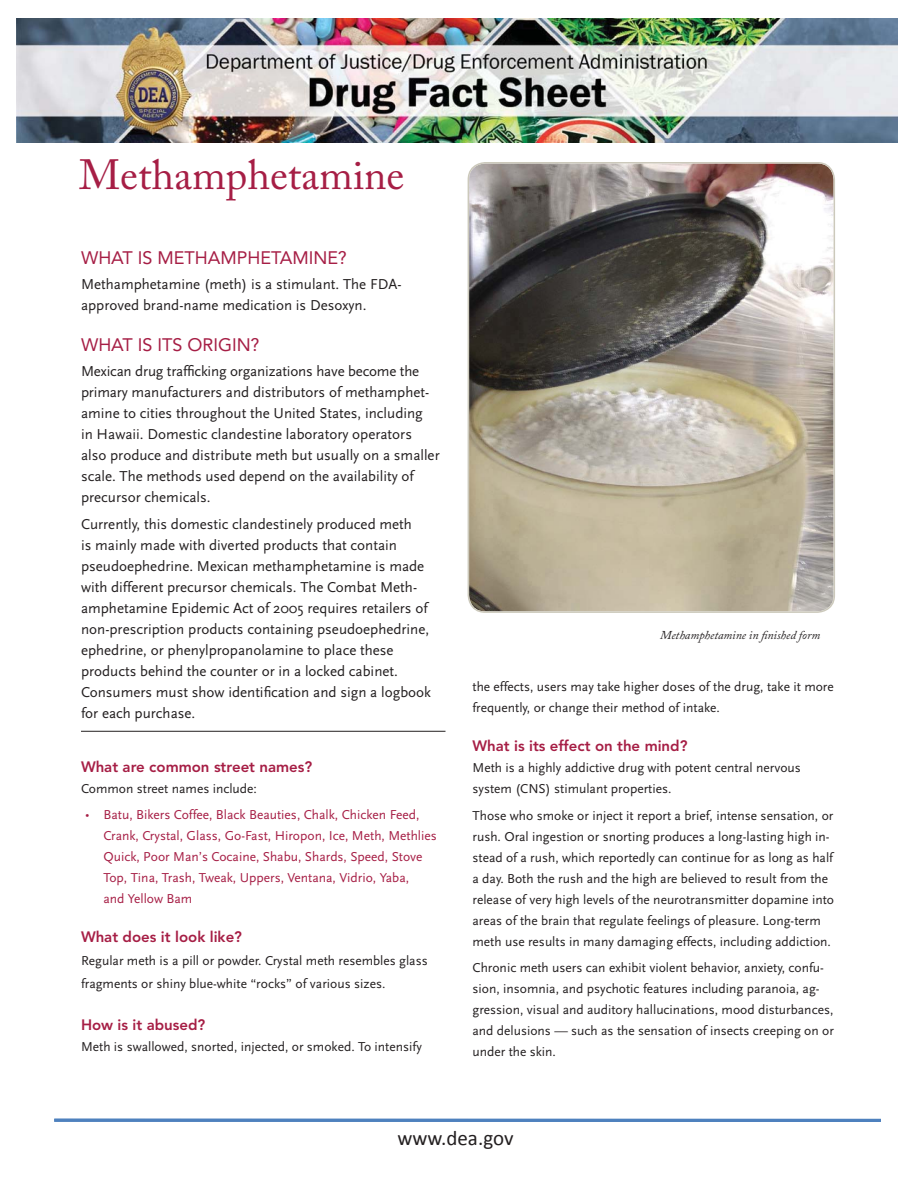
<style>
.page{position:relative;width:918px;height:1188px;background:#fff}
.page>*{position:absolute;margin:0;border:0;box-sizing:border-box;transform-origin:0 0}
.t1{font:42px "Adobe Caslon Pro";color:#a61e45}
.t2{font:21px "Calibri";color:#231f20}
.t3{font:18px "Avenir";color:#a61e45}
.t4{font:15px/21px "Scala Sans";color:#231f20}
.t5{font:800 15px "Avenir";color:#a61e45}
.t6{font:13.5px/21px "Scala Sans";color:#231f20}
.t7{font:13.5px/21px "Scala Sans";color:#a61e45}
.t8{font:italic 12px "Adobe Caslon Pro";color:#231f20}
</style>
<div class="page">
<hr style="left:54px;top:1119px;width:827px;height:3px;background:#4e81be">
<img style="left:17px;top:18px;width:881px;height:125px">
<hr style="left:81px;top:731px;width:365px;height:1px;background:#231f20">
<img style="left:469px;top:164px;width:365px;height:447px;border-radius:16px">
<div style="left:468px;top:162px;width:367px;height:451px;border:2px solid #ccc9bb;border-radius:17px"></div>
<h1 class="t1" style="left:79px;top:150px;width:327px">Methamphetamine</h1>
<h3 class="t3" style="left:81px;top:250px;width:267px">WHAT IS METHAMPHETAMINE?</h3>
<p class="t4" style="left:81px;top:275px;width:322px">Methamphetamine (meth) is a stimulant. The FDA&shy;approved brand-name medication is Desoxyn.</p>
<h3 class="t3" style="left:81px;top:337px;width:180px">WHAT IS ITS ORIGIN?</h3>
<p class="t4" style="left:81px;top:362px;width:360px">Mexican drug trafficking organizations have become the primary manufacturers and distributors of methamphet&shy;amine to cities throughout the United States, including<br>in Hawaii. Domestic clandestine laboratory operators also produce and distribute meth but usually on a smaller scale. The methods used depend on the availability of precursor chemicals.</p>
<p class="t4" style="left:81px;top:514px;width:352px">Currently, this domestic clandestinely produced meth<br>is mainly made with diverted products that contain pseudoephedrine. Mexican methamphetamine is made with different precursor chemicals. The Combat Meth&shy;amphetamine Epidemic Act of 2005 requires retailers of non-prescription products containing pseudoephedrine, ephedrine, or phenylpropanolamine to place these products behind the counter or in a locked cabinet.<br>Consumers must show identification and sign a logbook for each purchase.</p>
<p class="t5" style="left:81px;top:761px;width:233px">What are common street names?</p>
<p class="t6" style="left:81px;top:779px;width:177px">Common street names include:</p>
<p class="t7" style="left:103px;top:805px;width:335px">Batu, Bikers Coffee, Black Beauties, Chalk, Chicken Feed, Crank, Crystal, Glass, Go-Fast, Hiropon, Ice, Meth, Methlies Quick, Poor Man’s Cocaine, Shabu, Shards, Speed, Stove Top, Tina, Trash, Tweak, Uppers, Ventana, Vidrio, Yaba,<br>and Yellow Bam</p>
<p class="t5" style="left:81px;top:930px;width:163px">What does it look like?</p>
<p class="t6" style="left:81px;top:950px;width:348px;line-height:23.1px">Regular meth is a pill or powder. Crystal meth resembles glass fragments or shiny blue-white “rocks” of various sizes.</p>
<p class="t5" style="left:81px;top:1019px;width:126px">How is it abused?</p>
<p class="t6" style="left:81px;top:1037px;width:342px">Meth is swallowed, snorted, injected, or smoked. To intensify</p>
<p class="t8" style="left:660px;top:628px;width:161px">Methamphetamine in finished form</p>
<p class="t6" style="left:473px;top:677px;width:363px">the effects, users may take higher doses of the drug, take it more frequently, or change their method of intake.</p>
<p class="t5" style="left:473px;top:740px;width:216px">What is its effect on the mind?</p>
<p class="t6" style="left:473px;top:758px;width:330px">Meth is a highly addictive drug with potent central nervous system (CNS) stimulant properties.</p>
<p class="t6" style="left:473px;top:806px;width:363px">Those who smoke or inject it report a brief, intense sensation, or rush. Oral ingestion or snorting produces a long-lasting high in&shy;stead of a rush, which reportedly can continue for as long as half a day. Both the rush and the high are believed to result from the release of very high levels of the neurotransmitter dopamine into areas of the brain that regulate feelings of pleasure. Long-term meth use results in many damaging effects, including addiction.</p>
<p class="t6" style="left:473px;top:958px;width:363px">Chronic meth users can exhibit violent behavior, anxiety, confu&shy;sion, insomnia, and psychotic features including paranoia, ag&shy;gression, visual and auditory hallucinations, mood disturbances, and delusions — such as the sensation of insects creeping on or under the skin.</p>
<h2 class="t2" style="left:397px;top:1130px;width:118px">www.dea.gov</h2>
</div>
